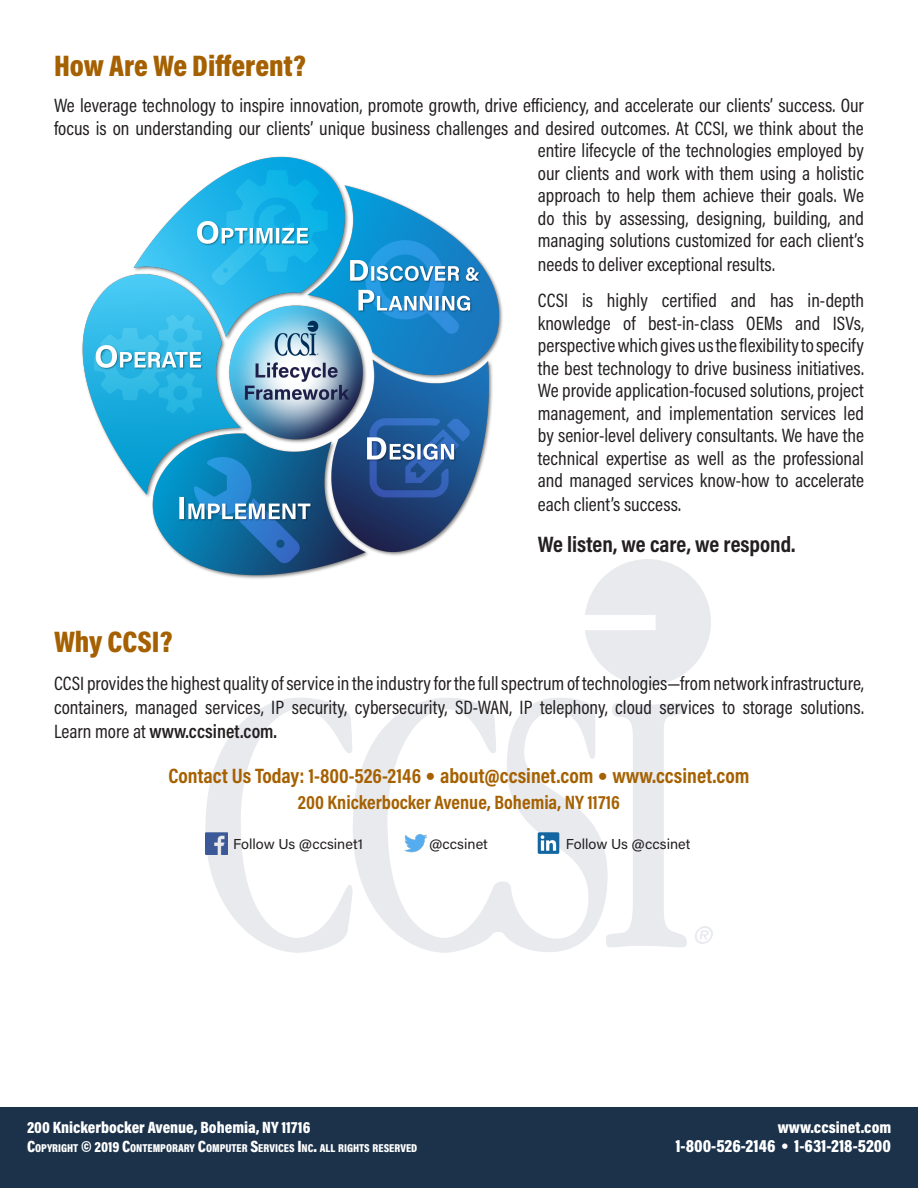
<style>
.page{position:relative;width:918px;height:1188px;background:#fff}
.page>*{position:absolute;margin:0;border:0;box-sizing:border-box;transform-origin:0 0}
.t1{font:900 30px "Acumin Pro Cond";color:#a56101}
.t2{font:700 22.5px "Acumin Pro Cond";color:#231f20}
.t3{font:700 21px "Acumin Pro Cond";color:#a56101}
.t4{font:19.5px/22.6px "Acumin Pro Cond";color:#231f20;text-align:justify}
.t5{font:700 19.5px "Acumin Pro Cond";color:#a56101}
.t6{font:900 18px "Acumin Pro Cond";color:#fff}
.t7{font:900 16.5px "Acumin Pro Cond";color:#fff}
.t8{font:14.4px "Acumin Pro";color:#231f20}
.t9{font:900 11.55px "Acumin Pro Cond";color:#fff}
.s1{font-weight:600}
.s2{font-family:"Arial";font-size:16.5px}
.s3{font-size:16.5px}
.s4{font-size:15px}
</style>
<div class="page">
<div style="left:0;top:1107px;width:918px;height:81px;background:#1b324a"></div>
<img style="left:206px;top:559px;width:506px;height:394px">
<img style="left:405px;top:832px;width:21px;height:22px">
<div style="left:538px;top:832px;width:21px;height:22px;background:#1466a1;border-radius:2px"></div>
<svg style="left:541px;top:835px;width:15px;height:16px"></svg>
<img style="left:206px;top:832px;width:21px;height:22px">
<img style="left:82px;top:156px;width:456px;height:424px">
<p class="t1" style="left:54px;top:46px;width:253px">How Are We Different?</p>
<p class="t4" style="left:54px;top:94px;width:811px">We leverage technology to inspire innovation, promote growth, drive efficiency, and accelerate our clients’ success. Our</p>
<p class="t4" style="left:54px;top:116px;width:811px">focus is on understanding our clients’ unique business challenges and desired outcomes. At CCSI, we think about the</p>
<p class="t4" style="left:538px;top:139px;width:328px">entire lifecycle of the technologies employed by</p>
<p class="t4" style="left:538px;top:161px;width:328px">our clients and work with them using a holistic</p>
<p class="t4" style="left:538px;top:184px;width:328px">approach to help them achieve their goals. We</p>
<p class="t4" style="left:538px;top:206px;width:328px">do this by assessing, designing, building, and</p>
<p class="t4" style="left:538px;top:229px;width:328px">managing solutions customized for each client’s</p>
<p class="t4" style="left:538px;top:253px;width:239px">needs to deliver exceptional results.</p>
<p class="t4" style="left:538px;top:289px;width:328px">CCSI is highly certified and has in-depth knowledge of best-in-class OEMs and ISVs, perspective which gives us the flexibility to specify the best technology to drive business initiatives.<br>We provide application-focused solutions, project management, and implementation services led by senior-level delivery consultants. We have the technical expertise as well as the professional and managed services know-how to accelerate each client’s success.</p>
<p class="t2" style="left:538px;top:529px;width:259px">We listen, we care, we respond.</p>
<p class="t1" style="left:54px;top:622px;width:120px">Why CCSI?</p>
<p class="t4" style="left:54px;top:670px;width:812px;line-height:24px">CCSI provides the highest quality of service in the industry for the full spectrum of technologies—from network infrastructure, containers, managed services, IP security, cybersecurity, SD-WAN, IP telephony, cloud services to storage solutions.<br>Learn more at <span class="s1">www.ccsinet.com.</span></p>
<p class="t3" style="left:168px;top:762px;width:583px">Contact Us Today: 1-800-526-2146 <span class="s2">●</span> about@ccsinet.com <span class="s2">●</span> www.ccsinet.com</p>
<p class="t5" style="left:298px;top:790px;width:324px">200 Knickerbocker Avenue, Bohemia, NY 11716</p>
<p class="t8" style="left:233px;top:834px;width:131px">Follow Us @ccsinet1</p>
<p class="t8" style="left:429px;top:834px;width:60px">@ccsinet</p>
<p class="t8" style="left:566px;top:834px;width:126px">Follow Us @ccsinet</p>
<p class="t7" style="left:27px;top:1116px;width:285px">200 Knickerbocker Avenue, Bohemia, NY 11716</p>
<p class="t7" style="left:778px;top:1116px;width:115px">www.ccsinet.com</p>
<p class="t9" style="left:27px;top:1141px;width:392px"><span class="s3">C</span>OPYRIGHT <span class="s3">©</span> <span class="s4">2019</span> <span class="s3">C</span>ONTEMPORARY <span class="s3">C</span>OMPUTER <span class="s3">S</span>ERVICES <span class="s3">I</span>NC<span class="s3">.</span> ALL RIGHTS RESERVED</p>
<p class="t6" style="left:675px;top:1134px;width:217px">1-800-526-2146 <span class="s2">•</span> 1-631-218-5200</p>
</div>
